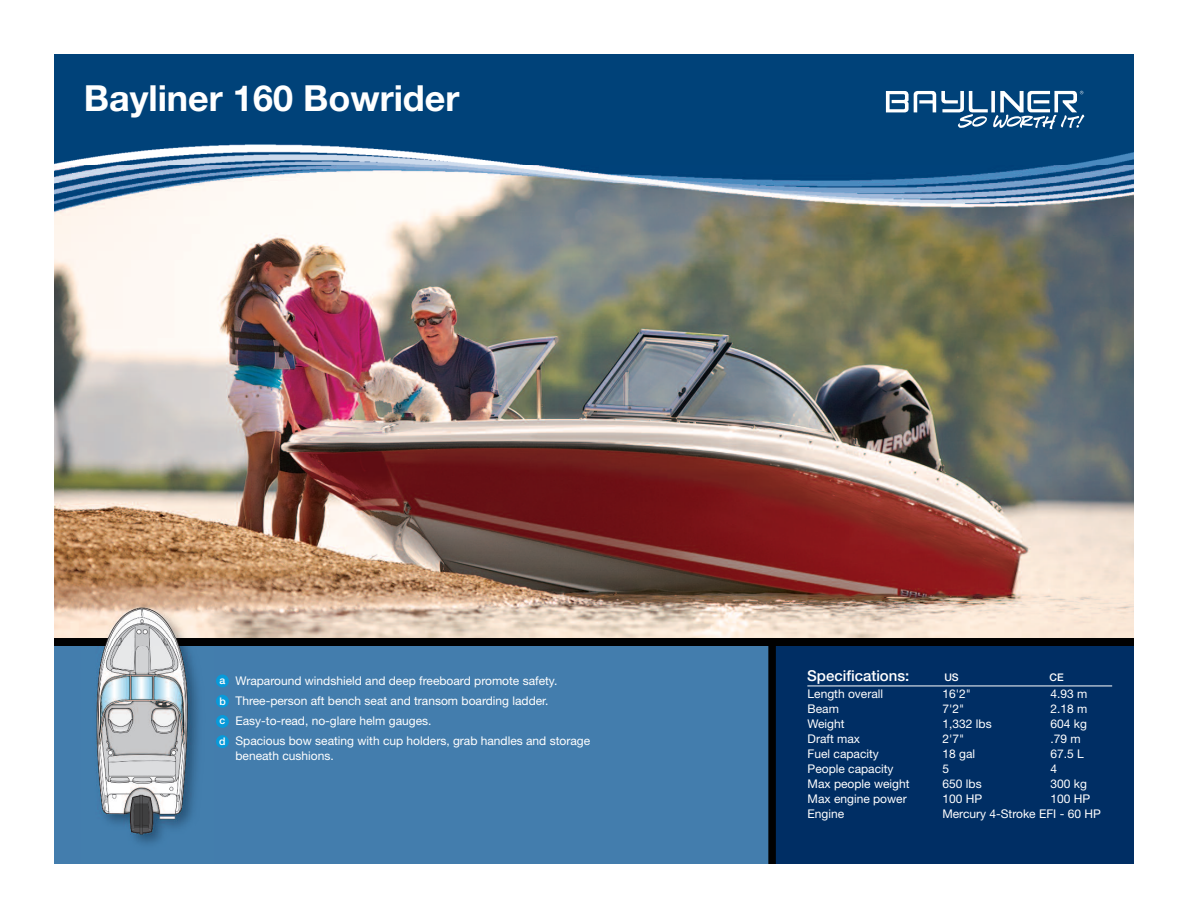
<style>
.page{position:relative;width:1188px;height:918px;background:#fff}
.page>*{position:absolute;margin:0;border:0;box-sizing:border-box;transform-origin:0 0}
.t1{font:700 36px "Helvetica Neue LT Std";color:#fff}
.t2{font:500 15px "Helvetica Neue LT Std";color:#fff}
.t3{font:12px/20.2px "Helvetica Neue LT Std";color:#fff}
.t4{font:500 10.5px/21px "Helvetica Neue LT Std";color:#fff}
</style>
<div class="page">
<img style="left:54px;top:54px;width:1080px;height:584px">
<div style="left:54px;top:643px;width:717px;height:221px;background:#437dad"></div>
<div style="left:774px;top:641px;width:360px;height:223px;background:#002e64"></div>
<div style="left:768px;top:643px;width:8px;height:221px;background:#010101"></div>
<div style="left:216px;top:674px;width:13px;height:13px;background:#089ad9;border-radius:50%"></div>
<div style="left:216px;top:695px;width:13px;height:13px;background:#089ad9;border-radius:50%"></div>
<div style="left:216px;top:715px;width:13px;height:13px;background:#089ad9;border-radius:50%"></div>
<div style="left:216px;top:735px;width:13px;height:13px;background:#089ad9;border-radius:50%"></div>
<img style="left:54px;top:165px;width:1080px;height:50px">
<svg style="left:886px;top:91px;width:198px;height:38px"></svg>
<div style="left:54px;top:638px;width:1080px;height:8px;background:#010101"></div>
<hr style="left:807px;top:686px;width:305px;height:1px;background:#fff">
<img style="left:81px;top:593px;width:133px;height:45px">
<img style="left:88px;top:599px;width:107px;height:248px">
<h1 class="t1" style="left:84px;top:85px;width:377px">Bayliner 160 Bowrider</h1>
<p class="t4" style="left:220px;top:670px;width:8px">a b</p>
<p class="t4" style="left:219px;top:711px;width:8px">c d</p>
<p class="t3" style="left:235px;top:671px;width:356px">Wraparound windshield and deep freeboard promote safety.<br>Three-person aft bench seat and transom boarding ladder.<br>Easy-to-read, no-glare helm gauges.<br>Spacious bow seating with cup holders, grab handles and storage</p>
<p class="t3" style="left:235px;top:747px;width:100px">beneath cushions.</p>
<p class="t2" style="left:807px;top:670px;width:104px">Specifications:</p>
<p class="t4" style="left:944px;top:668px;width:16px">US</p>
<p class="t4" style="left:1049px;top:668px;width:16px">CE</p>
<p class="t3" style="left:808px;top:685px;width:77px">Length overall</p>
<p class="t3" style="left:943px;top:685px;width:30px">16'2"</p>
<p class="t3" style="left:1051px;top:685px;width:38px">4.93 m</p>
<p class="t3" style="left:808px;top:700px;width:33px">Beam</p>
<p class="t3" style="left:943px;top:700px;width:23px">7'2"</p>
<p class="t3" style="left:1051px;top:700px;width:38px">2.18 m</p>
<p class="t3" style="left:808px;top:715px;width:38px">Weight</p>
<p class="t3" style="left:943px;top:715px;width:51px">1,332 lbs</p>
<p class="t3" style="left:1051px;top:715px;width:38px">604 kg</p>
<p class="t3" style="left:808px;top:730px;width:54px">Draft max</p>
<p class="t3" style="left:943px;top:730px;width:23px">2'7"</p>
<p class="t3" style="left:1051px;top:730px;width:32px">.79 m</p>
<p class="t3" style="left:808px;top:745px;width:73px">Fuel capacity</p>
<p class="t3" style="left:943px;top:745px;width:34px">18 gal</p>
<p class="t3" style="left:1051px;top:745px;width:35px">67.5 L</p>
<p class="t3" style="left:808px;top:760px;width:88px">People capacity</p>
<p class="t3" style="left:943px;top:760px;width:8px">5</p>
<p class="t3" style="left:1051px;top:760px;width:8px">4</p>
<p class="t3" style="left:808px;top:775px;width:103px">Max people weight</p>
<p class="t3" style="left:943px;top:775px;width:41px">650 lbs</p>
<p class="t3" style="left:1051px;top:775px;width:38px">300 kg</p>
<p class="t3" style="left:808px;top:790px;width:101px">Max engine power</p>
<p class="t3" style="left:943px;top:790px;width:41px">100 HP</p>
<p class="t3" style="left:1051px;top:790px;width:41px">100 HP</p>
<p class="t3" style="left:808px;top:805px;width:38px">Engine</p>
<p class="t3" style="left:942px;top:805px;width:160px">Mercury 4-Stroke EFI - 60 HP</p>
</div>
